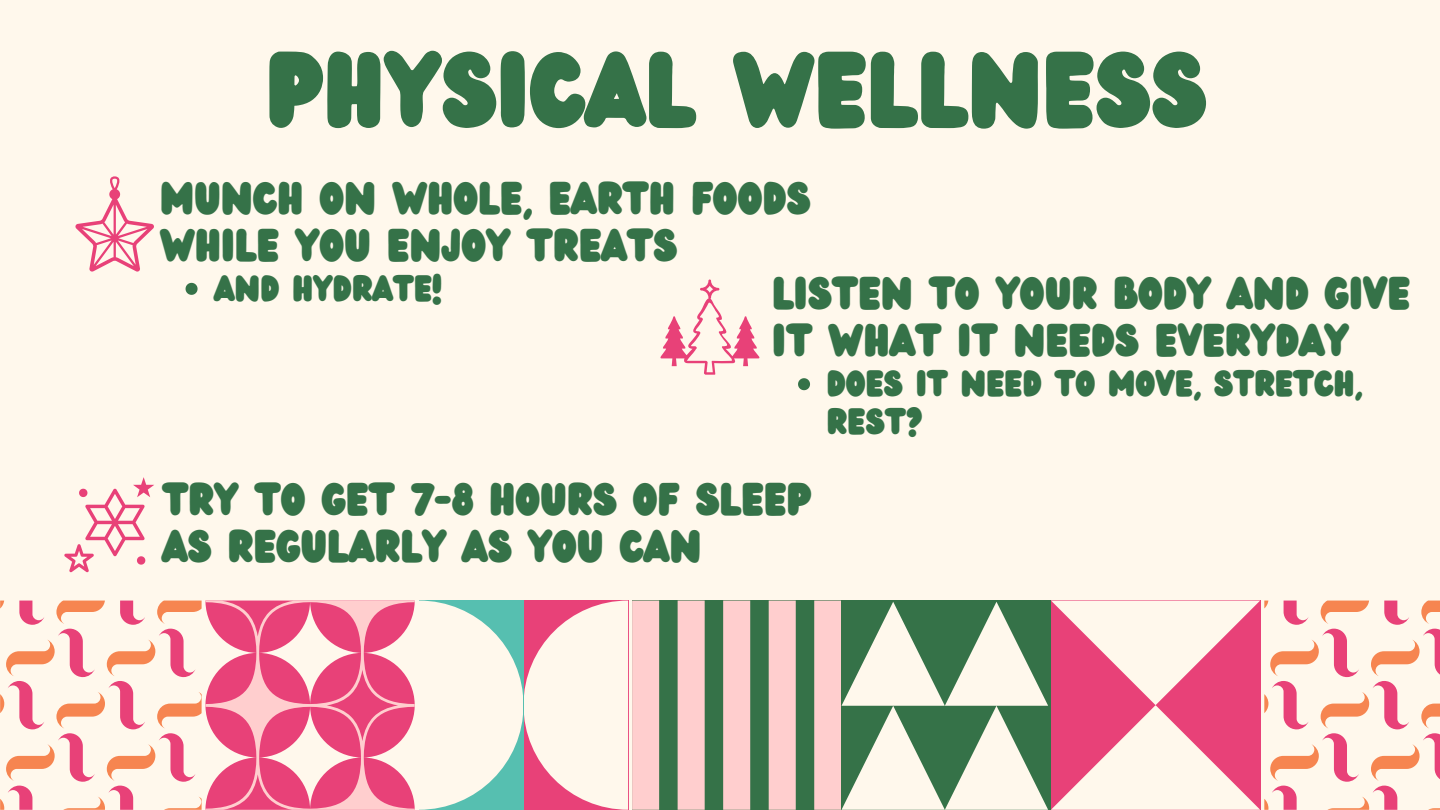
<style>
.page{position:relative;width:1440px;height:810px;background:#fff8ec}
.page>*{position:absolute;margin:0;border:0;box-sizing:border-box;transform-origin:0 0}
.t1{font:93px "Wedges";color:#357248}
.t2{font:40px/47.2px "Wedges";color:#357248}
.t3{font:32px/38.2px "Wedges";color:#357248}
</style>
<div class="page">
<svg style="left:0;top:601px;width:1440px;height:209px"></svg>
<svg style="left:75px;top:176px;width:79px;height:96px"></svg>
<svg style="left:64px;top:477px;width:90px;height:95px"></svg>
<svg style="left:660px;top:279px;width:100px;height:96px"></svg>
<svg style="left:186px;top:283px;width:12px;height:12px"></svg>
<svg style="left:798px;top:378px;width:12px;height:12px"></svg>
<h1 class="t1" style="left:266px;top:21px;width:943px">PHYSICAL WELLNESS</h1>
<p class="t2" style="left:160px;top:176px;width:652px">MUNCH ON WHOLE, EARTH FOODS<br>WHILE YOU ENJOY TREATS</p>
<p class="t3" style="left:214px;top:270px;width:229px">AND HYDRATE!</p>
<p class="t2" style="left:773px;top:271px;width:640px">LISTEN TO YOUR BODY AND GIVE<br>IT WHAT IT NEEDS EVERYDAY</p>
<p class="t3" style="left:827px;top:366px;width:537px">DOES IT NEED TO MOVE, STRETCH,<br>REST?</p>
<p class="t2" style="left:162px;top:477px;width:651px">TRY TO GET 7-8 HOURS OF SLEEP<br>AS REGULARLY AS YOU CAN</p>
</div>
